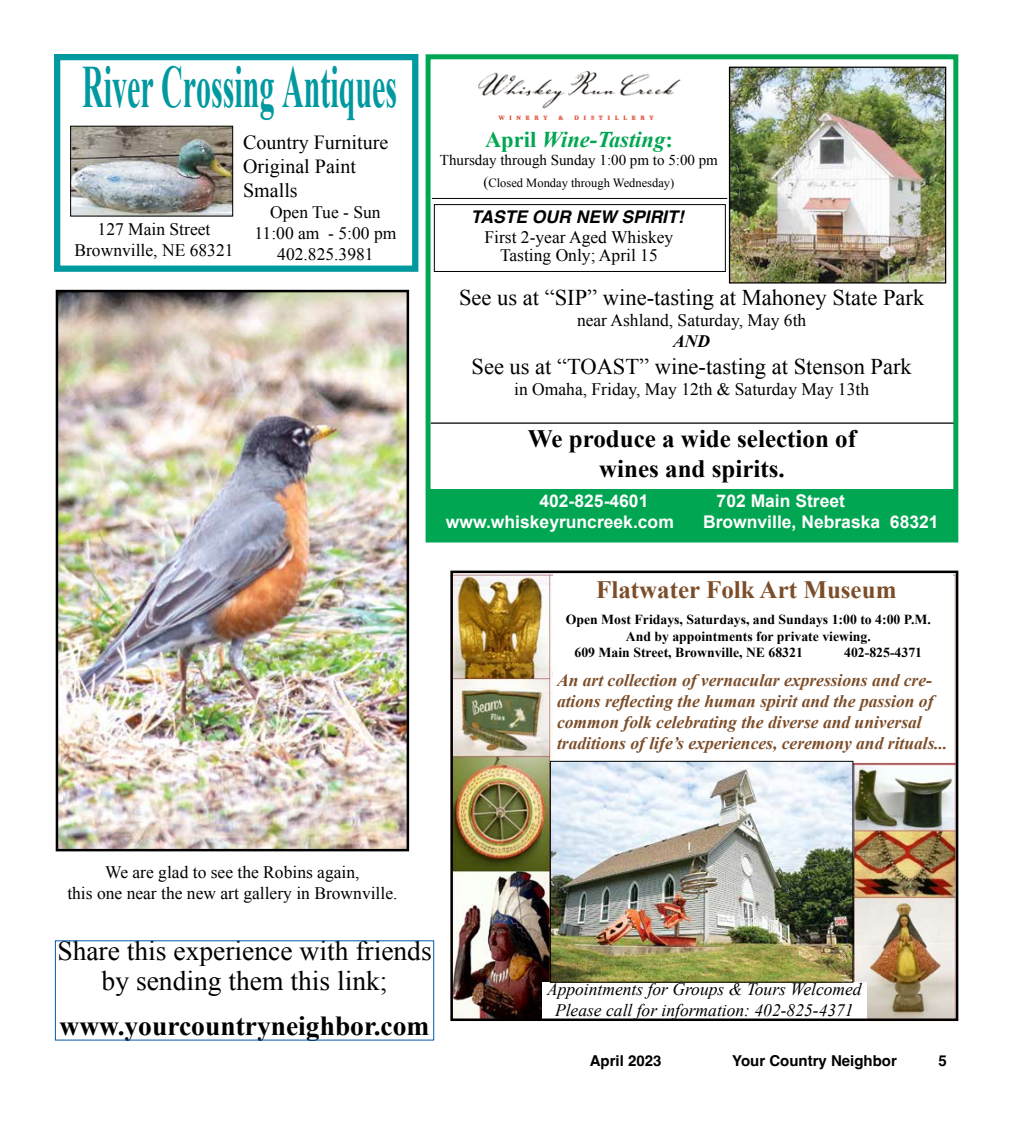
<style>
.page{position:relative;width:1013px;height:1125px;background:#fff}
.page>*{position:absolute;margin:0;border:0;box-sizing:border-box;transform-origin:0 0}
.t1{font:700 60px "Times New Roman";color:#00999f;scale:.5 1}
.t2{font:27.5px/30px "Times New Roman";color:#000;text-align:center}
.t3{font:700 27.5px "Times New Roman";color:#000}
.t4{font:700 25px/30px "Times New Roman";color:#000;text-align:center}
.t5{font:700 25px "Times New Roman";color:#7c4d29}
.t6{font:22.5px "Times New Roman";color:#000}
.t7{font:italic 700 22.5px "Times New Roman";color:#00a651}
.t8{font:20px/24px "Times New Roman";color:#000}
.t9{font:17.5px/21px "Times New Roman";color:#000;text-align:center}
.t10{font:italic 700 17.5px/21px "Times New Roman";color:#7c4d29}
.t11{font:italic 17.5px/21px "Times New Roman";color:#000;text-align:center}
.t12{font:700 17.5px "Arial";color:#fff}
.t13{font:italic 700 17.5px "Helvetica";color:#000}
.t14{font:italic 700 17.5px "Times New Roman";color:#000}
.t15{font:15px "Times New Roman";color:#000}
.t16{font:700 15px "Helvetica";color:#000}
.t17{font:700 13.75px "Times New Roman";color:#000}
.t18{font:12.5px "Times New Roman";color:#000}
.s1{font-style:normal}
.s2{font-size:15px}
</style>
<div class="page">
<img style="left:72px;top:128px;width:159px;height:86px">
<div style="left:70px;top:126px;width:163px;height:90px;border:1px solid #000"></div>
<div style="left:54px;top:54px;width:364px;height:218px;border:6px solid #00999f"></div>
<img style="left:453px;top:574px;width:502px;height:444px">
<div style="left:553px;top:573px;width:399px;height:188px;background:#fff"></div>
<div style="left:542px;top:982px;width:324px;height:40px;background:#fff"></div>
<div style="left:450px;top:571px;width:508px;height:450px;border:2px solid #000"></div>
<img style="left:552px;top:763px;width:299px;height:217px">
<div style="left:550px;top:761px;width:303px;height:221px;border:1px solid #000"></div>
<div style="left:430px;top:490px;width:526px;height:48px;background:#00a651"></div>
<hr style="left:432px;top:198px;width:295px;height:1px;background:#000">
<img style="left:731px;top:69px;width:213px;height:213px">
<div style="left:729px;top:67px;width:217px;height:217px;border:1px solid #000"></div>
<hr style="left:430px;top:422px;width:525px;height:2px;background:#000">
<div style="left:425px;top:54px;width:533px;height:488px;border:5px solid #00a651"></div>
<img style="left:59px;top:293px;width:347px;height:555px">
<div style="left:56px;top:290px;width:353px;height:561px;border:2px solid #000"></div>
<div style="left:434px;top:204px;width:291px;height:68px;border:1px solid #000"></div>
<img style="left:478px;top:71px;width:203px;height:50px">
<h1 class="t1" style="left:82px;top:45px;width:631px">River Crossing Antiques</h1>
<p class="t8" style="left:243px;top:130px;width:147px">Country Furniture<br>Original Paint<br>Smalls</p>
<p class="t9" style="left:74px;top:219px;width:160px">127 Main Street<br>Brownville, NE 68321</p>
<p class="t9" style="left:254px;top:201px;width:143px">Open Tue - Sun<br>11:00 am - 5:00 pm<br>402.825.3981</p>
<p class="t7" style="left:485px;top:124px;width:189px"><span class="s1">April</span> Wine-Tasting<span class="s1">:</span></p>
<p class="t15" style="left:440px;top:150px;width:279px">Thursday through Sunday 1:00 pm to 5:00 pm</p>
<p class="t18" style="left:483px;top:175px;width:192px"><span class="s2">(</span>Closed Monday through Wednesday)</p>
<p class="t13" style="left:471px;top:206px;width:214px">TASTE OUR NEW SPIRIT!</p>
<p class="t9" style="left:484px;top:227px;width:190px;line-height:18.8px">First 2-year Aged Whiskey<br>Tasting Only; April 15</p>
<p class="t6" style="left:459px;top:283px;width:466px">See us at “SIP” wine-tasting at Mahoney State Park</p>
<p class="t9" style="left:577px;top:310px;width:231px">near Ashland, Saturday, May 6th</p>
<p class="t14" style="left:673px;top:329px;width:38px">AND</p>
<p class="t6" style="left:471px;top:352px;width:442px">See us at “TOAST” wine-tasting at Stenson Park</p>
<p class="t9" style="left:514px;top:379px;width:356px">in Omaha, Friday, May 12th &amp; Saturday May 13th</p>
<h3 class="t4" style="left:528px;top:423px;width:329px">We produce a wide selection of wines and spirits.</h3>
<p class="t12" style="left:539px;top:490px;width:110px">402-825-4601</p>
<p class="t12" style="left:716px;top:490px;width:130px">702 Main Street</p>
<p class="t12" style="left:446px;top:511px;width:229px">www.whiskeyruncreek.com</p>
<p class="t12" style="left:703px;top:511px;width:237px">Brownville, Nebraska 68321</p>
<h3 class="t5" style="left:596px;top:572px;width:302px">Flatwater Folk Art Museum</h3>
<p class="t17" style="left:565px;top:610px;width:367px">Open Most Fridays, Saturdays, and Sundays 1:00 to 4:00 P.M.</p>
<p class="t17" style="left:626px;top:627px;width:246px">And by appointments for private viewing.</p>
<p class="t17" style="left:574px;top:643px;width:230px">609 Main Street, Brownville, NE 68321</p>
<p class="t17" style="left:844px;top:643px;width:79px">402-825-4371</p>
<p class="t10" style="left:557px;top:670px;width:392px">An art collection of vernacular expressions and cre&shy;ations reflecting the human spirit and the passion of common folk celebrating the diverse and universal traditions of life’s experiences, ceremony and rituals...</p>
<p class="t9" style="left:67px;top:862px;width:332px">We are glad to see the Robins again,<br>this one near the new art gallery in Brownville.</p>
<h2 class="t2" style="left:57px;top:936px;width:376px">Share this experience with friends by sending them this link;</h2>
<h2 class="t3" style="left:60px;top:1007px;width:371px">www.yourcountryneighbor.com</h2>
<p class="t11" style="left:547px;top:978px;width:316px">Appointments for Groups &amp; Tours Welcomed<br>Please call for information: 402-825-4371</p>
<p class="t16" style="left:589px;top:1052px;width:73px">April 2023</p>
<p class="t16" style="left:732px;top:1052px;width:166px">Your Country Neighbor</p>
<p class="t16" style="left:938px;top:1052px;width:10px">5</p>
</div>
